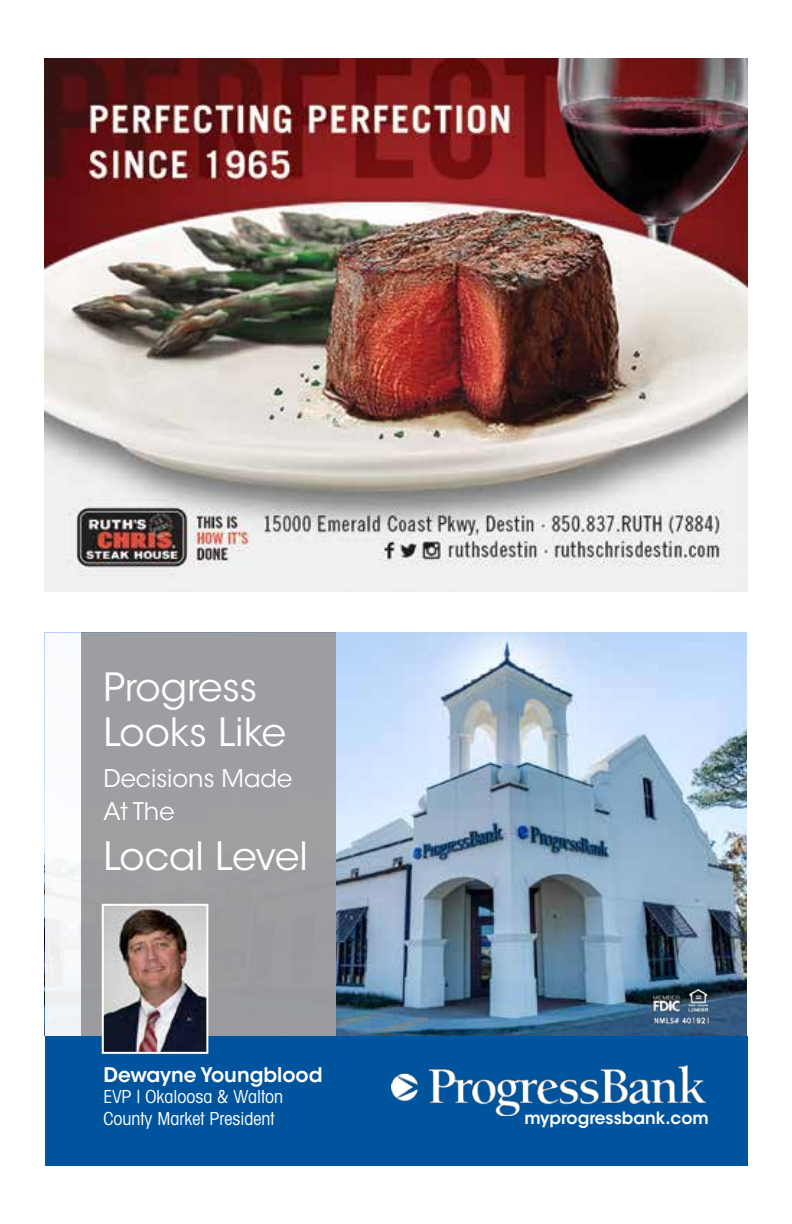
<style>
.page{position:relative;width:792px;height:1224px;background:#fff}
.page>*{position:absolute;margin:0;border:0;box-sizing:border-box;transform-origin:0 0}
.t1{font:38.8px/45px "ITC Avant Garde Std";color:#fff}
.t2{font:24.2px/33.4px "ITC Avant Garde Std";color:#fff}
.t3{font:600 20px "ITC Avant Garde Std";color:#fff}
.t4{font:condensed 18px/21.6px "Avant Garde";color:#fff}
.t5{font:600 16.8px "ITC Avant Garde Std";color:#fff}
</style>
<div class="page">
<img style="left:336px;top:633px;width:411px;height:403px">
<div style="left:45px;top:1036px;width:702px;height:129px;background:#00549e"></div>
<img style="left:392px;top:1066px;width:313px;height:50px">
<div style="left:81px;top:633px;width:255px;height:403px;background:#9d9ea1"></div>
<img style="left:105px;top:907px;width:100px;height:144px">
<div style="left:102px;top:904px;width:106px;height:150px;border:2px solid #fff"></div>
<img style="left:648px;top:987px;width:67px;height:41px">
<img style="left:45px;top:59px;width:702px;height:532px">
<h1 class="t1" style="left:103px;top:665px;width:184px">Progress<br>Looks Like</h1>
<h2 class="t2" style="left:103px;top:761px;width:191px">Decisions Made<br>At The</h2>
<h1 class="t1" style="left:103px;top:834px;width:206px">Local Level</h1>
<p class="t3" style="left:103px;top:1062px;width:221px">Dewayne Youngblood</p>
<p class="t4" style="left:103px;top:1085px;width:181px">EVP | Okaloosa &amp; Walton<br>County Market President</p>
<p class="t5" style="left:524px;top:1107px;width:186px">myprogressbank.com</p>
</div>
